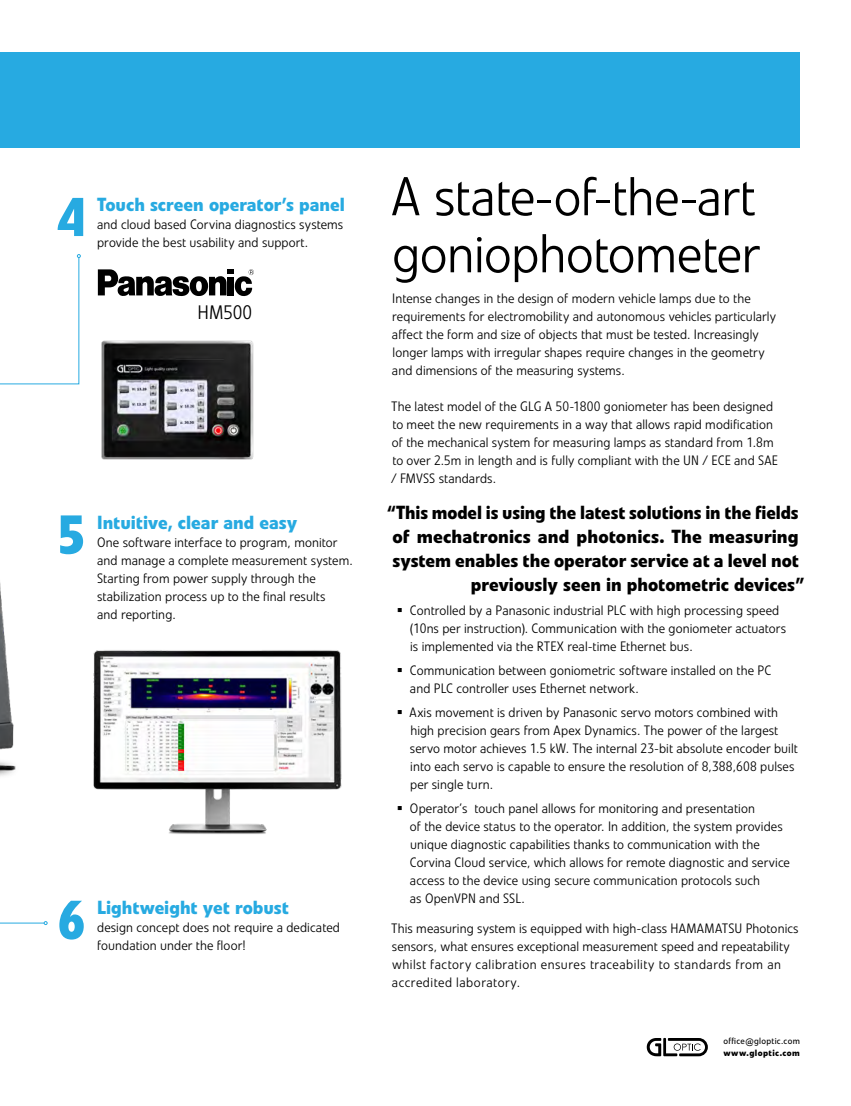
<style>
.page{position:relative;width:851px;height:1106px;background:#fff}
.page>*{position:absolute;margin:0;border:0;box-sizing:border-box;transform-origin:0 0}
.t1{font:300 54px/57px "Veto Com";letter-spacing:-.01em;color:#000}
.t2{font:700 54px "Veto Com";color:#27aae1}
.t3{font:300 19.35px "Veto Com";color:#000}
.t4{font:700 18.75px "Veto Com";color:#000}
.t5{font:700 18.75px "Veto Com";color:#27aae1}
.t6{font:300 13.5px/18px "Veto Com";letter-spacing:.005em;color:#000}
.t7{font:9px "Veto Com";letter-spacing:.035em;color:#000}
.t8{font:700 9px "Veto Com";letter-spacing:.045em;color:#000}
</style>
<div class="page">
<img style="left:93px;top:650px;width:249px;height:184px">
<div style="left:0;top:52px;width:799px;height:96px;background:#27aae1"></div>
<img style="left:0;top:384px;width:51px;height:392px">
<svg style="left:98px;top:269px;width:156px;height:27px"></svg>
<svg style="left:0;top:921px;width:48px;height:4px"></svg>
<svg style="left:0;top:254px;width:81px;height:130px"></svg>
<img style="left:101px;top:340px;width:153px;height:120px">
<svg style="left:646px;top:1037px;width:61px;height:19px"></svg>
<h1 class="t2" style="left:57px;top:183px;width:30px">4</h1>
<h3 class="t5" style="left:97px;top:193px;width:249px">Touch screen operator’s panel</h3>
<p class="t6" style="left:97px;top:216px;width:247px">and cloud based Corvina diagnostics systems provide the best usability and support.</p>
<h2 class="t3" style="left:197px;top:300px;width:56px">HM500</h2>
<h1 class="t2" style="left:57px;top:500px;width:30px">5</h1>
<h3 class="t5" style="left:97px;top:510px;width:202px">Intuitive, clear and easy</h3>
<p class="t6" style="left:97px;top:533px;width:257px">One software interface to program, monitor and manage a complete measurement system.<br>Starting from power supply through the stabilization process up to the final results<br>and reporting.</p>
<h1 class="t2" style="left:57px;top:885px;width:30px">6</h1>
<h3 class="t5" style="left:97px;top:895px;width:193px">Lightweight yet robust</h3>
<p class="t6" style="left:97px;top:918px;width:244px">design concept does not require a dedicated foundation under the floor!</p>
<h1 class="t1" style="left:391px;top:169px;width:370px">A state-of-the-art goniophotometer</h1>
<p class="t6" style="left:392px;top:290px;width:385px">Intense changes in the design of modern vehicle lamps due to the requirements for electromobility and autonomous vehicles particularly affect the form and size of objects that must be tested. Increasingly longer lamps with irregular shapes require changes in the geometry and dimensions of the measuring systems.</p>
<p class="t6" style="left:391px;top:398px;width:388px">The latest model of the GLG A 50-1800 goniometer has been designed to meet the new requirements in a way that allows rapid modification of the mechanical system for measuring lamps as standard from 1.8m to over 2.5m in length and is fully compliant with the UN / ECE and SAE / FMVSS standards.</p>
<h3 class="t4" style="left:387px;top:501px;width:413px">“This model is using the latest solutions in the fields</h3>
<h3 class="t4" style="left:392px;top:525px;width:408px">of mechatronics and photonics. The measuring</h3>
<h3 class="t4" style="left:392px;top:549px;width:408px">system enables the operator service at a level not</h3>
<h3 class="t4" style="left:471px;top:573px;width:335px">previously seen in photometric devices”</h3>
<p class="t6" style="left:409px;top:602px;width:378px">Controlled by a Panasonic industrial PLC with high processing speed (10ns per instruction). Communication with the goniometer actuators is implemented via the RTEX real-time Ethernet bus.</p>
<p class="t6" style="left:409px;top:662px;width:363px">Communication between goniometric software installed on the PC and PLC controller uses Ethernet network.</p>
<p class="t6" style="left:409px;top:704px;width:390px">Axis movement is driven by Panasonic servo motors combined with high precision gears from Apex Dynamics. The power of the largest servo motor achieves 1.5 kW. The internal 23-bit absolute encoder built into each servo is capable to ensure the resolution of 8,388,608 pulses per single turn.</p>
<p class="t6" style="left:409px;top:800px;width:382px">Operator’s touch panel allows for monitoring and presentation<br>of the device status to the operator. In addition, the system provides unique diagnostic capabilities thanks to communication with the Corvina Cloud service, which allows for remote diagnostic and service access to the device using secure communication protocols such<br>as OpenVPN and SSL.</p>
<p class="t6" style="left:391px;top:920px;width:409px">This measuring system is equipped with high-class HAMAMATSU Photonics sensors, what ensures exceptional measurement speed and repeatability whilst factory calibration ensures traceability to standards from an accredited laboratory.</p>
<p class="t7" style="left:723px;top:1035px;width:78px">office@gloptic.com</p>
<p class="t8" style="left:723px;top:1047px;width:78px">www.gloptic.com</p>
</div>
